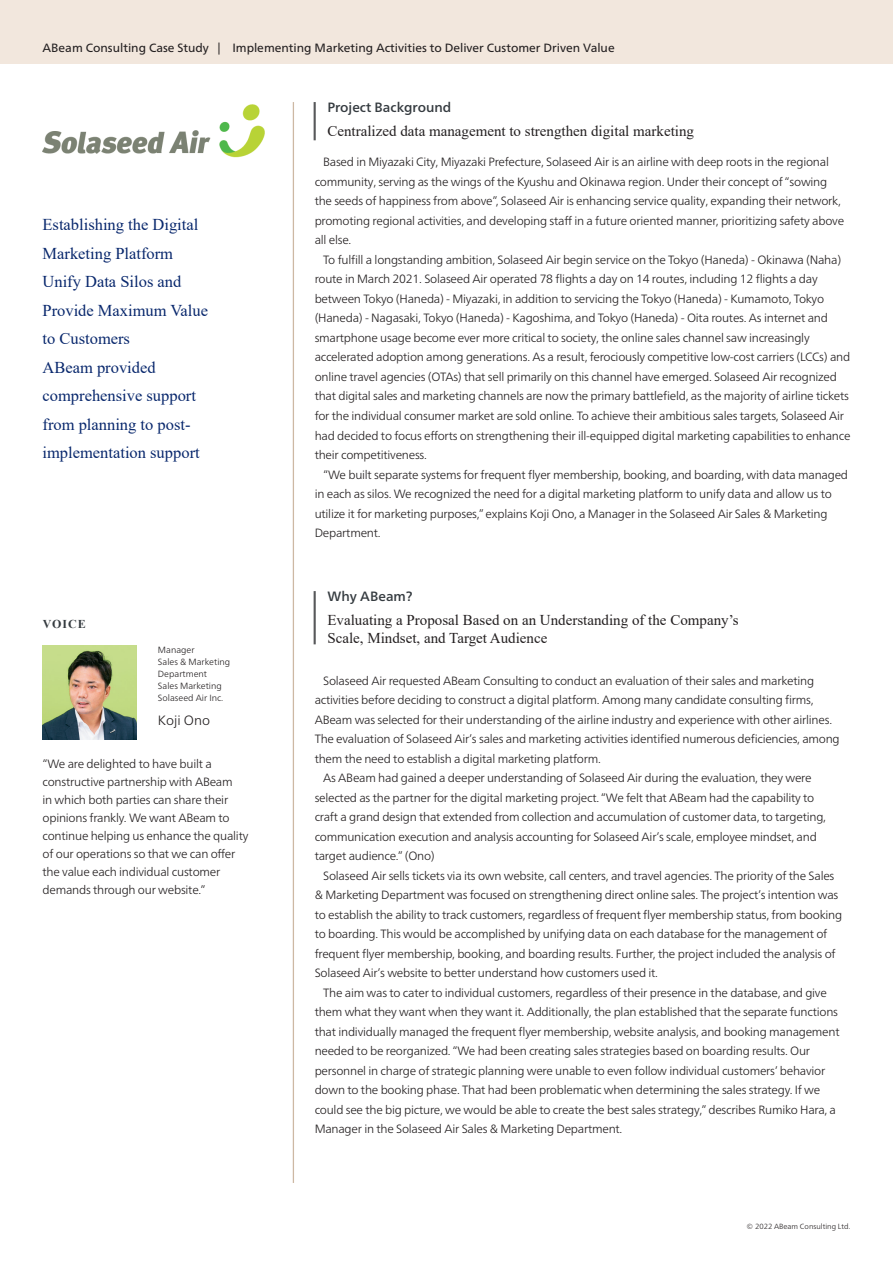
<style>
.page{position:relative;width:893px;height:1263px;background:#fff}
.page>*{position:absolute;margin:0;border:0;box-sizing:border-box;transform-origin:0 0}
.t1{font:16.5px/28.5px "Times New Roman";color:#09286d}
.t2{font:15px/18px "Times New Roman";color:#231f20}
.t3{font:500 13.5px "Frutiger Neue LT Pro";color:#353b40}
.t4{font:300 13.5px "Frutiger Neue LT Pro";color:#231f20}
.t5{font:300 12px/19.5px "Frutiger Neue LT Pro";letter-spacing:-.02em;color:#231f20}
.t6{font:12px "Frutiger Neue LT Pro";color:#231f20}
.t7{font:700 12px "Times New Roman";letter-spacing:.075em;color:#353b40}
.t8{font:300 9px/12px "Frutiger Neue LT Pro";color:#231f20}
.t9{font:300 7.5px "Frutiger Neue LT Pro";color:#231f20}
</style>
<div class="page">
<div style="left:0;top:0;width:893px;height:64px;background:#f2e7dd"></div>
<hr style="left:293px;top:102px;width:1px;height:1081px;background:#cdb8a3">
<hr style="left:314px;top:102px;width:2px;height:38px;background:#57585a">
<hr style="left:314px;top:591px;width:2px;height:53px;background:#57585a">
<img style="left:43px;top:104px;width:222px;height:54px">
<img style="left:43px;top:646px;width:93px;height:93px">
<p class="t6" style="left:43px;top:40px;width:574px">ABeam Consulting Case Study | Implementing Marketing Activities to Deliver Customer Driven Value</p>
<p class="t3" style="left:327px;top:99px;width:125px">Project Background</p>
<h1 class="t1" style="left:43px;top:210px;width:167px">Establishing the Digital<br>Marketing Platform<br>Unify Data Silos and<br>Provide Maximum Value to Customers<br>ABeam provided comprehensive support from planning to post&shy;implementation support</h1>
<p class="t7" style="left:43px;top:615px;width:44px">VOICE</p>
<p class="t8" style="left:158px;top:643px;width:74px">Manager<br>Sales &amp; Marketing<br>Department<br>Sales Marketing<br>Solaseed Air Inc.</p>
<p class="t4" style="left:158px;top:712px;width:54px">Koji Ono</p>
<p class="t5" style="left:43px;top:754px;width:207px;line-height:18px">“We are delighted to have built a constructive partnership with ABeam<br>in which both parties can share their opinions frankly. We want ABeam to continue helping us enhance the quality of our operations so that we can offer the value each individual customer demands through our website.”</p>
<p class="t2" style="left:327px;top:121px;width:368px">Centralized data management to strengthen digital marketing</p>
<p class="t5" style="left:315px;top:152px;width:531px;text-indent:9px">Based in Miyazaki City, Miyazaki Prefecture, Solaseed Air is an airline with deep roots in the regional community, serving as the wings of the Kyushu and Okinawa region. Under their concept of “sowing the seeds of happiness from above”, Solaseed Air is enhancing service quality, expanding their network, promoting regional activities, and developing staff in a future oriented manner, prioritizing safety above all else.</p>
<p class="t5" style="left:315px;top:250px;width:537px;text-indent:9px">To fulfill a longstanding ambition, Solaseed Air begin service on the Tokyo (Haneda) - Okinawa (Naha) route in March 2021. Solaseed Air operated 78 flights a day on 14 routes, including 12 flights a day between Tokyo (Haneda) - Miyazaki, in addition to servicing the Tokyo (Haneda) - Kumamoto, Tokyo (Haneda) - Nagasaki, Tokyo (Haneda) - Kagoshima, and Tokyo (Haneda) - Oita routes. As internet and smartphone usage become ever more critical to society, the online sales channel saw increasingly accelerated adoption among generations. As a result, ferociously competitive low-cost carriers (LCCs) and online travel agencies (OTAs) that sell primarily on this channel have emerged. Solaseed Air recognized that digital sales and marketing channels are now the primary battlefield, as the majority of airline tickets for the individual consumer market are sold online. To achieve their ambitious sales targets, Solaseed Air had decided to focus efforts on strengthening their ill-equipped digital marketing capabilities to enhance their competitiveness.</p>
<p class="t5" style="left:315px;top:464px;width:535px;text-indent:9px">“We built separate systems for frequent flyer membership, booking, and boarding, with data managed in each as silos. We recognized the need for a digital marketing platform to unify data and allow us to utilize it for marketing purposes,” explains Koji Ono, a Manager in the Solaseed Air Sales &amp; Marketing Department.</p>
<p class="t3" style="left:327px;top:588px;width:87px">Why ABeam?</p>
<p class="t2" style="left:327px;top:610px;width:413px">Evaluating a Proposal Based on an Understanding of the Company’s<br>Scale, Mindset, and Target Audience</p>
<p class="t5" style="left:323px;top:671px;width:492px">Solaseed Air requested ABeam Consulting to conduct an evaluation of their sales and marketing</p>
<p class="t5" style="left:315px;top:690px;width:500px">activities before deciding to construct a digital platform. Among many candidate consulting firms,</p>
<p class="t5" style="left:315px;top:710px;width:519px">ABeam was selected for their understanding of the airline industry and experience with other airlines.</p>
<p class="t5" style="left:315px;top:729px;width:527px">The evaluation of Solaseed Air’s sales and marketing activities identified numerous deficiencies, among</p>
<p class="t5" style="left:315px;top:749px;width:288px">them the need to establish a digital marketing platform.</p>
<p class="t5" style="left:323px;top:768px;width:490px">As ABeam had gained a deeper understanding of Solaseed Air during the evaluation, they were</p>
<p class="t5" style="left:315px;top:788px;width:501px">selected as the partner for the digital marketing project. “We felt that ABeam had the capability to</p>
<p class="t5" style="left:315px;top:807px;width:513px">craft a grand design that extended from collection and accumulation of customer data, to targeting,</p>
<p class="t5" style="left:315px;top:827px;width:504px">communication execution and analysis accounting for Solaseed Air’s scale, employee mindset, and</p>
<p class="t5" style="left:315px;top:846px;width:122px">target audience.” (Ono)</p>
<p class="t5" style="left:323px;top:866px;width:513px">Solaseed Air sells tickets via its own website, call centers, and travel agencies. The priority of the Sales</p>
<p class="t5" style="left:315px;top:885px;width:525px">&amp; Marketing Department was focused on strengthening direct online sales. The project’s intention was</p>
<p class="t5" style="left:315px;top:905px;width:529px">to establish the ability to track customers, regardless of frequent flyer membership status, from booking</p>
<p class="t5" style="left:315px;top:924px;width:514px">to boarding. This would be accomplished by unifying data on each database for the management of</p>
<p class="t5" style="left:315px;top:944px;width:523px">frequent flyer membership, booking, and boarding results. Further, the project included the analysis of</p>
<p class="t5" style="left:315px;top:963px;width:345px">Solaseed Air’s website to better understand how customers used it.</p>
<p class="t5" style="left:323px;top:983px;width:505px">The aim was to cater to individual customers, regardless of their presence in the database, and give</p>
<p class="t5" style="left:315px;top:1002px;width:525px">them what they want when they want it. Additionally, the plan established that the separate functions</p>
<p class="t5" style="left:315px;top:1022px;width:527px">that individually managed the frequent flyer membership, website analysis, and booking management</p>
<p class="t5" style="left:315px;top:1041px;width:497px">needed to be reorganized. “We had been creating sales strategies based on boarding results. Our</p>
<p class="t5" style="left:315px;top:1061px;width:512px">personnel in charge of strategic planning were unable to even follow individual customers’ behavior</p>
<p class="t5" style="left:315px;top:1080px;width:507px">down to the booking phase. That had been problematic when determining the sales strategy. If we</p>
<p class="t5" style="left:315px;top:1100px;width:523px">could see the big picture, we would be able to create the best sales strategy,” describes Rumiko Hara, a</p>
<p class="t5" style="left:315px;top:1119px;width:309px">Manager in the Solaseed Air Sales &amp; Marketing Department.</p>
<p class="t9" style="left:747px;top:1222px;width:105px">© 2022 ABeam Consulting Ltd.</p>
</div>
